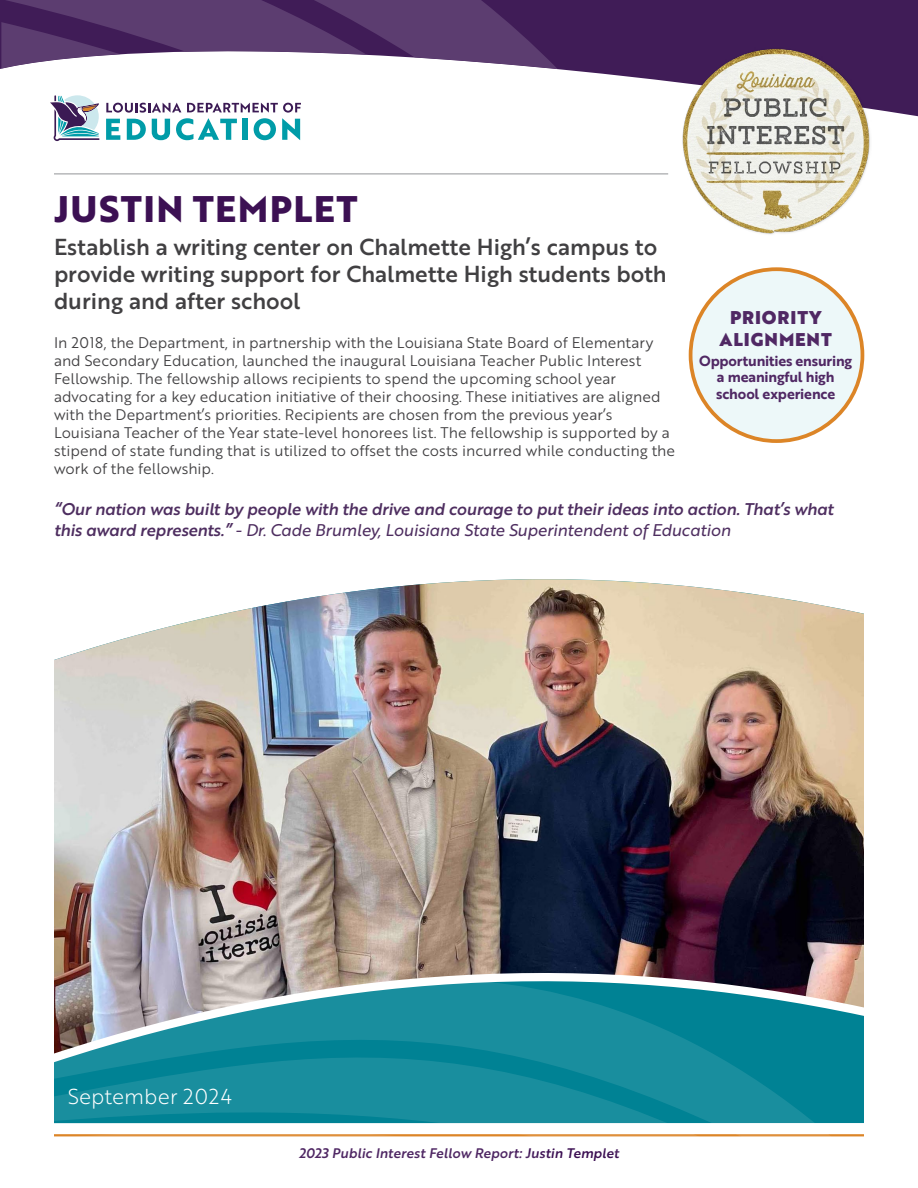
<style>
.page{position:relative;width:918px;height:1188px;background:#fff}
.page>*{position:absolute;margin:0;border:0;box-sizing:border-box;transform-origin:0 0}
.t1{font:700 36px "Brother 1816 Extra";letter-spacing:.04em;color:#3c1053}
.t2{font:22.5px/27px "Brother 1816 Medium";color:#414042}
.t3{font:21px "Brother 1816 Light";color:#fff}
.t4{font:18px/21.6px "Brother 1816 Black";letter-spacing:.05em;color:#502864;text-align:center}
.t5{font:16.5px/21px "Brother 1816 Medium Italic";letter-spacing:-.01em;color:#4e2e60}
.t6{font:15px/18px "Brother 1816 Book";color:#414042}
.t7{font:14.25px/16.5px "Brother 1816 Bold";letter-spacing:-.015em;color:#502864;text-align:center}
.t8{font:13.5px "Brother 1816 Medium Italic";letter-spacing:.005em;color:#3c1053}
.s1{font-family:"Brother 1816 Regular Italic"}
</style>
<div class="page">
<hr style="left:54px;top:174px;width:614px;height:1px;background:#939598">
<svg style="left:0;top:0;width:918px;height:116px"></svg>
<svg style="left:1px;top:0;width:557px;height:69px"></svg>
<svg style="left:50px;top:95px;width:50px;height:46px"></svg>
<svg style="left:106px;top:103px;width:195px;height:37px"></svg>
<img style="left:682px;top:48px;width:189px;height:186px">
<div style="left:691px;top:269px;width:171px;height:172px;background:#edf8f9;border-radius:50%"></div>
<div style="left:689px;top:267px;width:175px;height:176px;border:4px solid #dc8527;border-radius:50%"></div>
<img style="left:54px;top:579px;width:810px;height:365px">
<img style="left:54px;top:944px;width:810px;height:12px">
<svg style="left:54px;top:956px;width:810px;height:181px;background:#47939d"></svg>
<h1 class="t1" style="left:54px;top:181px;width:305px">JUSTIN TEMPLET</h1>
<p class="t2" style="left:54px;top:233px;width:614px">Establish a writing center on Chalmette High’s campus to provide writing support for Chalmette High students both during and after school</p>
<p class="t6" style="left:54px;top:333px;width:623px">In 2018, the Department, in partnership with the Louisiana State Board of Elementary and Secondary Education, launched the inaugural Louisiana Teacher Public Interest Fellowship. The fellowship allows recipients to spend the upcoming school year advocating for a key education initiative of their choosing. These initiatives are aligned with the Department’s priorities. Recipients are chosen from the previous year’s Louisiana Teacher of the Year state-level honorees list. The fellowship is supported by a stipend of state funding that is utilized to offset the costs incurred while conducting the work of the fellowship.</p>
<p class="t5" style="left:54px;top:498px;width:781px">“Our nation was built by people with the drive and courage to put their ideas into action. That’s what this award represents.” <span class="s1">- Dr. Cade Brumley, Louisiana State Superintendent of Education</span></p>
<p class="t4" style="left:720px;top:307px;width:114px">PRIORITY<br>ALIGNMENT</p>
<p class="t7" style="left:699px;top:352px;width:155px">Opportunities ensuring a meaningful high school experience</p>
<p class="t3" style="left:68px;top:1081px;width:165px">September 2024</p>
<p class="t8" style="left:299px;top:1143px;width:322px">2023 Public Interest Fellow Report: Justin Templet</p>
</div>
